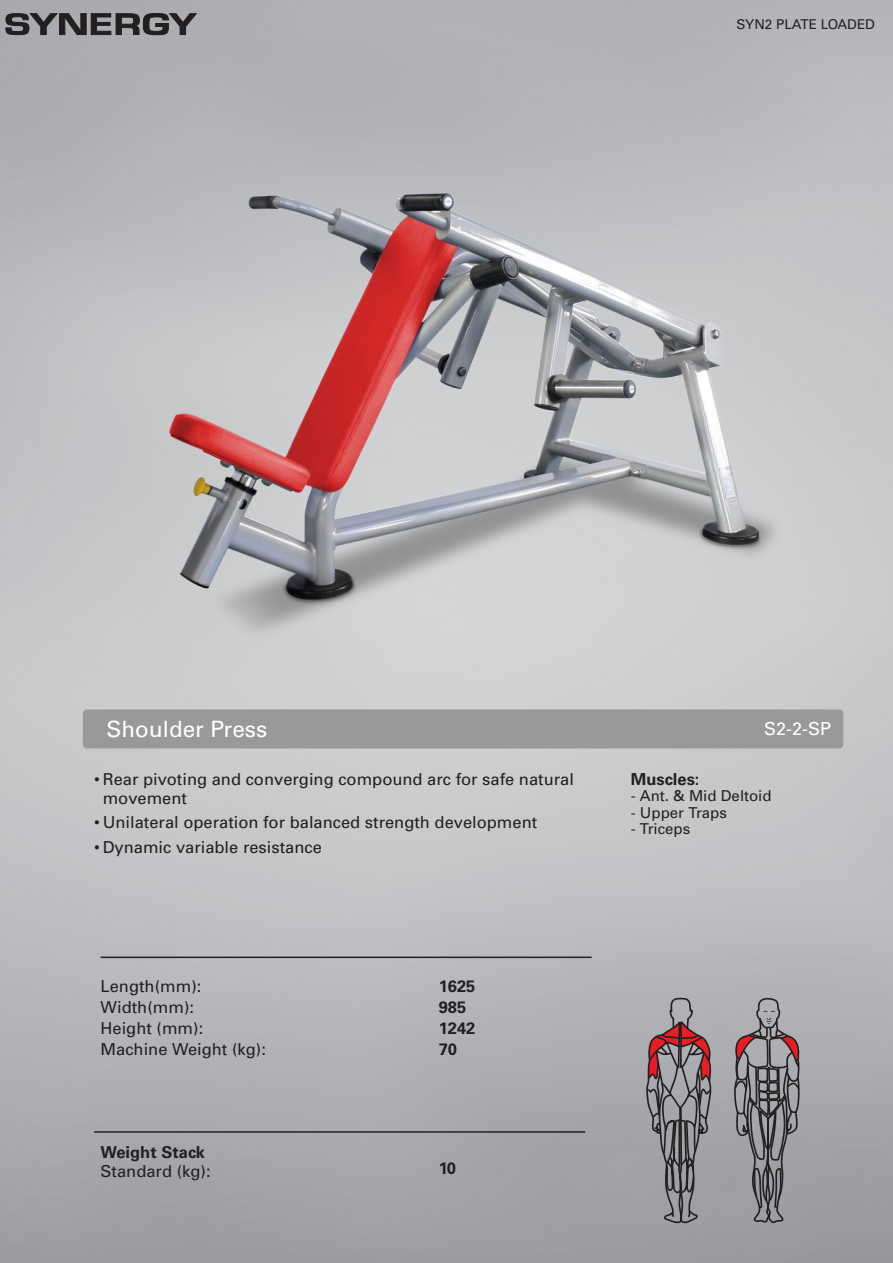
<style>
.page{position:relative;width:893px;height:1263px;background:#fff}
.page>*{position:absolute;margin:0;border:0;box-sizing:border-box;transform-origin:0 0}
.t1{font:22.5px "Univers LT Std";color:#fff}
.t2{font:18px "Univers LT Std";color:#fff}
.t3{font:16.5px/19.8px "Univers";color:#231f20}
.t4{font:700 16.5px "Univers LT Std";color:#231f20}
.t5{font:15px "Univers";color:#231f20}
.t6{font:13.5px "Univers LT Std";color:#231f20}
</style>
<div class="page">
<svg style="left:5px;top:13px;width:192px;height:22px;background:#615f61"></svg>
<div style="left:83px;top:709px;width:760px;height:39px;background:#989999;border-radius:4px"></div>
<svg style="left:645px;top:996px;width:68px;height:229px;background:#8d8285"></svg>
<svg style="left:733px;top:995px;width:69px;height:228px;background:#888588"></svg>
<hr style="left:101px;top:956px;width:491px;height:2px;background:#231f20">
<hr style="left:94px;top:1131px;width:491px;height:2px;background:#231f20">
<img style="left:100px;top:98px;width:731px;height:593px">
<p class="t6" style="left:737px;top:16px;width:140px">SYN2 PLATE LOADED</p>
<p class="t1" style="left:107px;top:716px;width:162px">Shoulder Press</p>
<p class="t2" style="left:764px;top:718px;width:69px">S2-2-SP</p>
<p class="t3" style="left:103px;top:769px;width:473px;text-indent:-9px">• Rear pivoting and converging compound arc for safe natural movement</p>
<p class="t3" style="left:94px;top:813px;width:445px">• Unilateral operation for balanced strength development</p>
<p class="t3" style="left:94px;top:837px;width:229px">• Dynamic variable resistance</p>
<p class="t4" style="left:631px;top:769px;width:70px">Muscles:</p>
<p class="t5" style="left:631px;top:787px;width:142px">- Ant. &amp; Mid Deltoid</p>
<p class="t5" style="left:631px;top:804px;width:98px">- Upper Traps</p>
<p class="t5" style="left:631px;top:820px;width:61px">- Triceps</p>
<p class="t3" style="left:101px;top:976px;width:102px">Length(mm):</p>
<p class="t3" style="left:101px;top:997px;width:95px">Width(mm):</p>
<p class="t3" style="left:101px;top:1018px;width:104px">Height (mm):</p>
<p class="t3" style="left:101px;top:1039px;width:167px">Machine Weight (kg):</p>
<p class="t4" style="left:101px;top:1142px;width:106px">Weight Stack</p>
<p class="t3" style="left:101px;top:1161px;width:112px">Standard (kg):</p>
<p class="t4" style="left:439px;top:976px;width:38px">1625</p>
<p class="t4" style="left:439px;top:997px;width:29px">985</p>
<p class="t4" style="left:439px;top:1018px;width:38px">1242</p>
<p class="t4" style="left:439px;top:1039px;width:20px">70</p>
<p class="t4" style="left:439px;top:1158px;width:19px">10</p>
</div>
